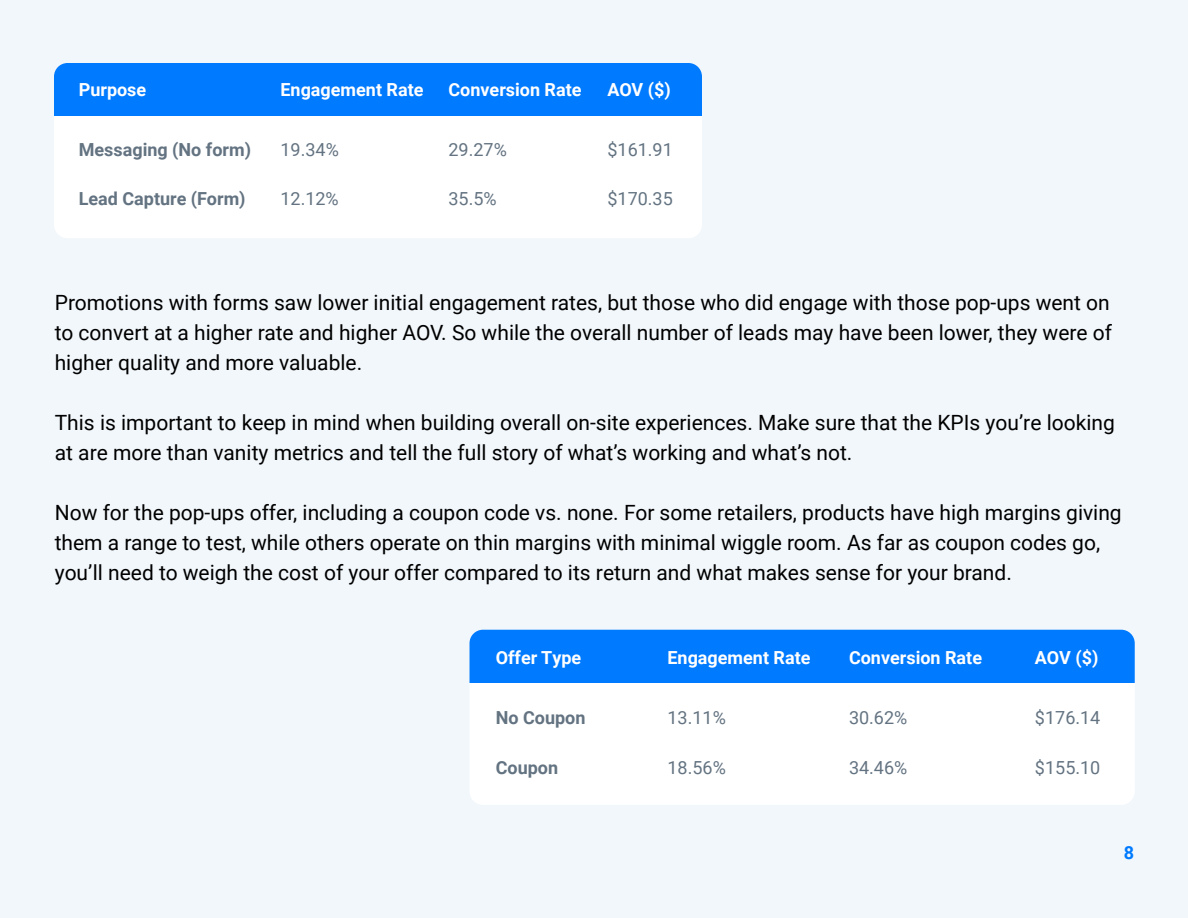
<style>
.page{position:relative;width:1188px;height:918px;background:#f2f7fb}
.page>*{position:absolute;margin:0;border:0;box-sizing:border-box;transform-origin:0 0}
.t1{font:21px/30px "Roboto";color:#000}
.t2{font:700 18px "Roboto";color:#fff}
.t3{font:18px "Roboto";color:#637381}
.t4{font:700 18px "Roboto";color:#637381}
.t5{font:700 18px "Roboto";color:#007aff}
</style>
<div class="page">
<div style="left:54px;top:63px;width:648px;height:175px;background:#fff;border-radius:14px"></div>
<div style="left:54px;top:63px;width:648px;height:53px;background:#007aff"></div>
<div style="left:470px;top:630px;width:665px;height:175px;background:#fff;border-radius:14px"></div>
<div style="left:470px;top:630px;width:665px;height:53px;background:#007aff"></div>
<p class="t2" style="left:79px;top:77px;width:69px">Purpose</p>
<p class="t2" style="left:280px;top:77px;width:145px">Engagement Rate</p>
<p class="t2" style="left:448px;top:77px;width:135px">Conversion Rate</p>
<p class="t2" style="left:607px;top:77px;width:65px">AOV ($)</p>
<p class="t4" style="left:79px;top:137px;width:174px">Messaging (No form)</p>
<p class="t3" style="left:280px;top:137px;width:60px">19.34%</p>
<p class="t3" style="left:448px;top:137px;width:60px">29.27%</p>
<p class="t3" style="left:607px;top:137px;width:67px">$161.91</p>
<p class="t4" style="left:79px;top:186px;width:168px">Lead Capture (Form)</p>
<p class="t3" style="left:280px;top:186px;width:60px">12.12%</p>
<p class="t3" style="left:448px;top:186px;width:50px">35.5%</p>
<p class="t3" style="left:607px;top:186px;width:67px">$170.35</p>
<p class="t1" style="left:55px;top:287px;width:1059px;text-align:justify">Promotions with forms saw lower initial engagement rates, but those who did engage with those pop-ups went on to convert at a higher rate and higher AOV. So while the overall number of leads may have been lower, they were of higher quality and more valuable.</p>
<p class="t1" style="left:55px;top:407px;width:1062px">This is important to keep in mind when building overall on-site experiences. Make sure that the KPIs you’re looking at are more than vanity metrics and tell the full story of what’s working and what’s not.</p>
<p class="t1" style="left:55px;top:497px;width:1069px">Now for the pop-ups offer, including a coupon code vs. none. For some retailers, products have high margins giving them a range to test, while others operate on thin margins with minimal wiggle room. As far as coupon codes go, you’ll need to weigh the cost of your offer compared to its return and what makes sense for your brand.</p>
<p class="t2" style="left:496px;top:645px;width:87px">Offer Type</p>
<p class="t2" style="left:668px;top:645px;width:145px">Engagement Rate</p>
<p class="t2" style="left:849px;top:645px;width:135px">Conversion Rate</p>
<p class="t2" style="left:1035px;top:645px;width:65px">AOV ($)</p>
<p class="t4" style="left:496px;top:705px;width:91px">No Coupon</p>
<p class="t3" style="left:668px;top:705px;width:60px">13.11%</p>
<p class="t3" style="left:849px;top:705px;width:60px">30.62%</p>
<p class="t3" style="left:1035px;top:705px;width:67px">$176.14</p>
<p class="t4" style="left:496px;top:755px;width:64px">Coupon</p>
<p class="t3" style="left:668px;top:755px;width:60px">18.56%</p>
<p class="t3" style="left:849px;top:755px;width:60px">34.46%</p>
<p class="t3" style="left:1035px;top:755px;width:67px">$155.10</p>
<p class="t5" style="left:1124px;top:840px;width:12px">8</p>
</div>
